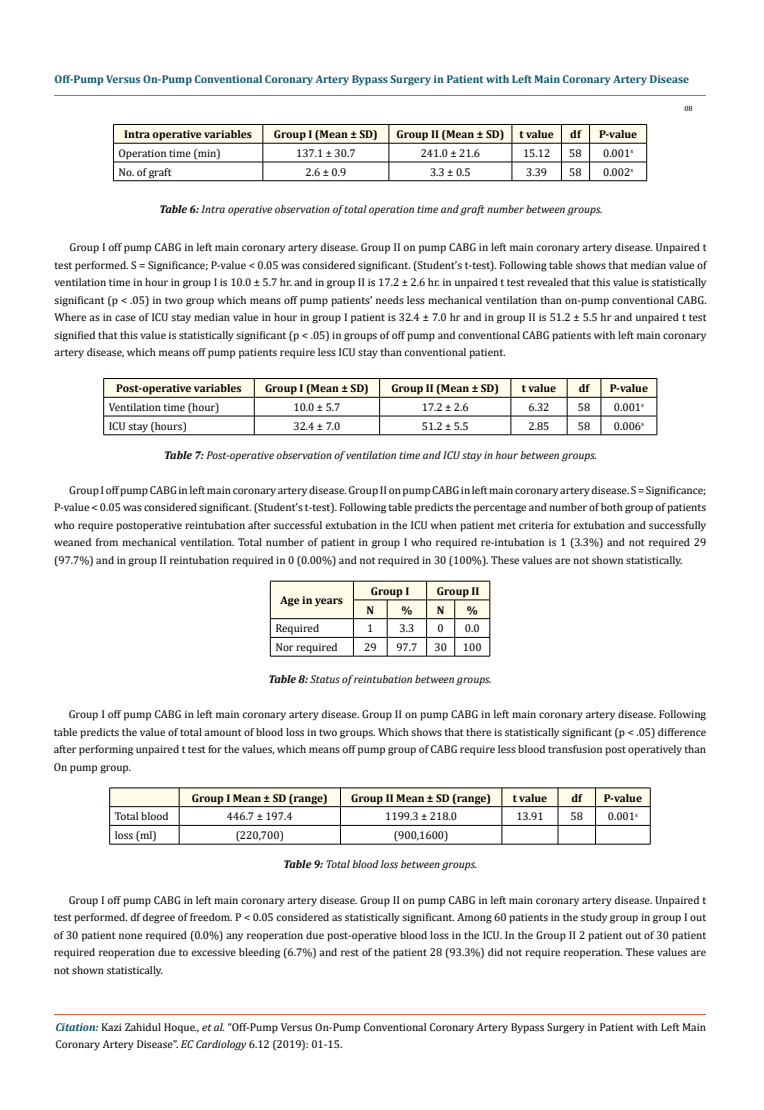
<style>
.page{position:relative;width:764px;height:1110px;background:#fff}
.page>*{position:absolute;margin:0;border:0;box-sizing:border-box;transform-origin:0 0}
.t1{font:11.25px/17.5px "Cambria";color:#000;text-align:justify}
.t2{font:italic 11.25px "Cambria";color:#000}
.t3{font:700 11.25px "Cambria";color:#000}
.t4{font:700 11.25px "Cambria";color:#0e546a}
.t5{font:7.5px "Cambria";color:#000}
.s1{font-weight:700}
.s2{font-weight:700;font-style:italic;color:#0e546a}
.s3{font-style:italic}
</style>
<div class="page">
<hr style="left:55px;top:96px;width:651px;height:1px;background:#e05d1a">
<hr style="left:55px;top:1015px;width:651px;height:1px;background:#e05d1a">
<svg style="left:113px;top:124px;width:534px;height:58px"></svg>
<hr style="left:589px;top:181px;width:58px;height:1px;background:#000">
<hr style="left:103px;top:378px;width:151px;height:1px;background:#000">
<hr style="left:254px;top:378px;width:125px;height:1px;background:#000">
<hr style="left:379px;top:378px;width:132px;height:1px;background:#000">
<hr style="left:511px;top:378px;width:56px;height:1px;background:#000">
<hr style="left:567px;top:378px;width:34px;height:1px;background:#000">
<hr style="left:601px;top:378px;width:56px;height:1px;background:#000">
<svg style="left:103px;top:379px;width:554px;height:56px"></svg>
<hr style="left:103px;top:435px;width:151px;height:1px;background:#000">
<hr style="left:254px;top:435px;width:125px;height:1px;background:#000">
<hr style="left:379px;top:435px;width:132px;height:1px;background:#000">
<hr style="left:511px;top:435px;width:56px;height:1px;background:#000">
<hr style="left:567px;top:435px;width:34px;height:1px;background:#000">
<hr style="left:601px;top:435px;width:56px;height:1px;background:#000">
<svg style="left:270px;top:581px;width:220px;height:76px"></svg>
<hr style="left:455px;top:656px;width:35px;height:1px;background:#000">
<svg style="left:109px;top:788px;width:542px;height:56px"></svg>
<hr style="left:109px;top:844px;width:70px;height:1px;background:#000">
<hr style="left:179px;top:844px;width:161px;height:1px;background:#000">
<hr style="left:340px;top:844px;width:162px;height:1px;background:#000">
<hr style="left:502px;top:844px;width:56px;height:1px;background:#000">
<hr style="left:558px;top:844px;width:37px;height:1px;background:#000">
<hr style="left:595px;top:844px;width:55px;height:1px;background:#000">
<p class="t4" style="left:54px;top:72px;width:636px">Off-Pump Versus On-Pump Conventional Coronary Artery Bypass Surgery in Patient with Left Main Coronary Artery Disease</p>
<p class="t5" style="left:684px;top:104px;width:10px">08</p>
<p class="t3" style="left:124px;top:126px;width:129px">Intra operative variables</p>
<p class="t3" style="left:274px;top:126px;width:105px">Group I (Mean ± SD)</p>
<p class="t3" style="left:396px;top:126px;width:109px">Group II (Mean ± SD)</p>
<p class="t3" style="left:519px;top:126px;width:36px">t value</p>
<p class="t3" style="left:570px;top:126px;width:12px">df</p>
<p class="t3" style="left:599px;top:126px;width:40px">P-value</p>
<p class="t1" style="left:118px;top:144px;width:104px">Operation time (min)</p>
<p class="t1" style="left:296px;top:144px;width:61px">137.1 ± 30.7</p>
<p class="t1" style="left:421px;top:144px;width:61px">241.0 ± 21.6</p>
<p class="t1" style="left:523px;top:144px;width:29px">15.12</p>
<p class="t1" style="left:569px;top:144px;width:14px">58</p>
<p class="t1" style="left:603px;top:144px;width:32px">0.001<sup>s</sup></p>
<p class="t1" style="left:118px;top:163px;width:54px">No. of graft</p>
<p class="t1" style="left:305px;top:163px;width:42px">2.6 ± 0.9</p>
<p class="t1" style="left:430px;top:163px;width:42px">3.3 ± 0.5</p>
<p class="t1" style="left:526px;top:163px;width:23px">3.39</p>
<p class="t1" style="left:569px;top:163px;width:14px">58</p>
<p class="t1" style="left:603px;top:163px;width:32px">0.002<sup>s</sup></p>
<p class="t2" style="left:159px;top:202px;width:445px"><span class="s1">Table 6:</span> Intra operative observation of total operation time and graft number between groups.</p>
<p class="t1" style="left:55px;top:239px;width:653px;text-indent:15px">Group I off pump CABG in left main coronary artery disease. Group II on pump CABG in left main coronary artery disease. Unpaired t test performed. S = Significance; P-value &lt; 0.05 was considered significant. (Student’s t-test). Following table shows that median value of ventilation time in hour in group I is 10.0 ± 5.7 hr. and in group II is 17.2 ± 2.6 hr. in unpaired t test revealed that this value is statistically significant (p &lt; .05) in two group which means off pump patients’ needs less mechanical ventilation than on-pump conventional CABG.<br>Where as in case of ICU stay median value in hour in group I patient is 32.4 ± 7.0 hr and in group II is 51.2 ± 5.5 hr and unpaired t test signified that this value is statistically significant (p &lt; .05) in groups of off pump and conventional CABG patients with left main coronary artery disease, which means off pump patients require less ICU stay than conventional patient.</p>
<p class="t3" style="left:116px;top:381px;width:127px">Post-operative variables</p>
<p class="t3" style="left:265px;top:381px;width:105px">Group I (Mean ± SD)</p>
<p class="t3" style="left:391px;top:381px;width:109px">Group II (Mean ± SD)</p>
<p class="t3" style="left:522px;top:381px;width:36px">t value</p>
<p class="t3" style="left:579px;top:381px;width:12px">df</p>
<p class="t3" style="left:610px;top:381px;width:40px">P-value</p>
<p class="t1" style="left:109px;top:398px;width:112px">Ventilation time (hour)</p>
<p class="t1" style="left:293px;top:398px;width:48px">10.0 ± 5.7</p>
<p class="t1" style="left:422px;top:398px;width:48px">17.2 ± 2.6</p>
<p class="t1" style="left:528px;top:398px;width:23px">6.32</p>
<p class="t1" style="left:578px;top:398px;width:14px">58</p>
<p class="t1" style="left:614px;top:398px;width:32px">0.001<sup>s</sup></p>
<p class="t1" style="left:109px;top:417px;width:80px">ICU stay (hours)</p>
<p class="t1" style="left:293px;top:417px;width:48px">32.4 ± 7.0</p>
<p class="t1" style="left:422px;top:417px;width:48px">51.2 ± 5.5</p>
<p class="t1" style="left:528px;top:417px;width:23px">2.85</p>
<p class="t1" style="left:578px;top:417px;width:14px">58</p>
<p class="t1" style="left:614px;top:417px;width:32px">0.006<sup>s</sup></p>
<p class="t2" style="left:164px;top:447px;width:434px"><span class="s1">Table 7:</span> Post-operative observation of ventilation time and ICU stay in hour between groups.</p>
<p class="t1" style="left:54px;top:481px;width:653px;text-indent:15px">Group I off pump CABG in left main coronary artery disease. Group II on pump CABG in left main coronary artery disease. S = Significance; P-value &lt; 0.05 was considered significant. (Student’s t-test). Following table predicts the percentage and number of both group of patients who require postoperative reintubation after successful extubation in the ICU when patient met criteria for extubation and successfully weaned from mechanical ventilation. Total number of patient in group I who required re-intubation is 1 (3.3%) and not required 29 (97.7%) and in group II reintubation required in 0 (0.00%) and not required in 30 (100%). These values are not shown statistically.</p>
<p class="t3" style="left:281px;top:593px;width:64px">Age in years</p>
<p class="t3" style="left:371px;top:583px;width:40px">Group I</p>
<p class="t3" style="left:437px;top:583px;width:44px">Group II</p>
<p class="t3" style="left:366px;top:602px;width:9px">N</p>
<p class="t3" style="left:401px;top:602px;width:12px">%</p>
<p class="t3" style="left:437px;top:602px;width:9px">N</p>
<p class="t3" style="left:467px;top:602px;width:12px">%</p>
<p class="t1" style="left:275px;top:620px;width:45px">Required</p>
<p class="t1" style="left:367px;top:620px;width:8px">1</p>
<p class="t1" style="left:399px;top:620px;width:16px">3.3</p>
<p class="t1" style="left:437px;top:620px;width:8px">0</p>
<p class="t1" style="left:465px;top:620px;width:16px">0.0</p>
<p class="t1" style="left:275px;top:639px;width:64px">Nor required</p>
<p class="t1" style="left:364px;top:639px;width:14px">29</p>
<p class="t1" style="left:396px;top:639px;width:23px">97.7</p>
<p class="t1" style="left:434px;top:639px;width:14px">30</p>
<p class="t1" style="left:463px;top:639px;width:20px">100</p>
<p class="t2" style="left:268px;top:671px;width:225px"><span class="s1">Table 8:</span> Status of reintubation between groups.</p>
<p class="t1" style="left:54px;top:706px;width:654px;text-indent:15px">Group I off pump CABG in left main coronary artery disease. Group II on pump CABG in left main coronary artery disease. Following table predicts the value of total amount of blood loss in two groups. Which shows that there is statistically significant (p &lt; .05) difference after performing unpaired t test for the values, which means off pump group of CABG require less blood transfusion post operatively than On pump group.</p>
<p class="t3" style="left:192px;top:790px;width:137px">Group I Mean ± SD (range)</p>
<p class="t3" style="left:351px;top:790px;width:141px">Group II Mean ± SD (range)</p>
<p class="t3" style="left:513px;top:790px;width:36px">t value</p>
<p class="t3" style="left:571px;top:790px;width:12px">df</p>
<p class="t3" style="left:604px;top:790px;width:40px">P-value</p>
<p class="t1" style="left:115px;top:808px;width:55px">Total blood</p>
<p class="t1" style="left:227px;top:808px;width:67px">446.7 ± 197.4</p>
<p class="t1" style="left:385px;top:808px;width:73px">1199.3 ± 218.0</p>
<p class="t1" style="left:516px;top:808px;width:29px">13.91</p>
<p class="t1" style="left:570px;top:808px;width:14px">58</p>
<p class="t1" style="left:608px;top:808px;width:32px">0.001<sup>s</sup></p>
<p class="t1" style="left:115px;top:827px;width:44px">loss (ml)</p>
<p class="t1" style="left:236px;top:827px;width:50px">(220,700)</p>
<p class="t1" style="left:394px;top:827px;width:56px">(900,1600)</p>
<p class="t2" style="left:283px;top:856px;width:195px"><span class="s1">Table 9:</span> Total blood loss between groups.</p>
<p class="t1" style="left:54px;top:891px;width:654px;text-indent:15px">Group I off pump CABG in left main coronary artery disease. Group II on pump CABG in left main coronary artery disease. Unpaired t test performed. df degree of freedom. P &lt; 0.05 considered as statistically significant. Among 60 patients in the study group in group I out of 30 patient none required (0.0%) any reoperation due post-operative blood loss in the ICU. In the Group II 2 patient out of 30 patient required reoperation due to excessive bleeding (6.7%) and rest of the patient 28 (93.3%) did not require reoperation. These values are not shown statistically.</p>
<p class="t1" style="left:55px;top:1018px;width:652px"><span class="s2">Citation:</span> Kazi Zahidul Hoque<span class="s3">., et al.</span> “Off-Pump Versus On-Pump Conventional Coronary Artery Bypass Surgery in Patient with Left Main<br>Coronary Artery Disease”. <span class="s3">EC Cardiology</span> 6.12 (2019): 01-15.</p>
</div>
